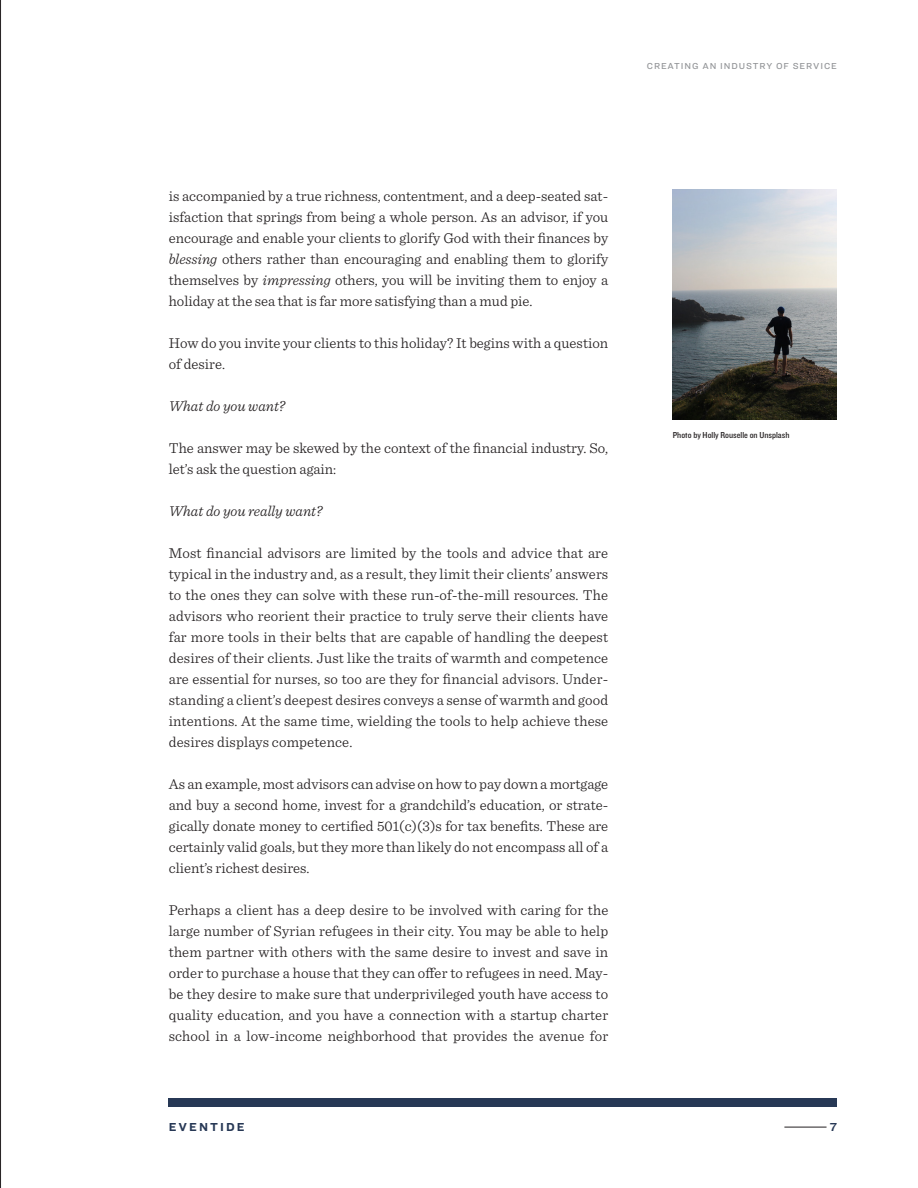
<style>
.page{position:relative;width:918px;height:1188px;background:#fff}
.page>*{position:absolute;margin:0;border:0;box-sizing:border-box;transform-origin:0 0}
.t1{font:300 15px/21px "Sentinel";color:#231f20;text-align:justify}
.t2{font:italic 300 15px "Sentinel";color:#231f20}
.t3{font:700 12px "Ringside";letter-spacing:.17em;color:#273855}
.t4{font:12px "Ringside Regular Semi";color:#273855}
.t5{font:9px "Knockout HTF30 Junior Welterwt";color:#231f20}
.t6{font:500 9px "Ringside";letter-spacing:.1em;color:#939598}
.s1{font-style:italic}
</style>
<div class="page">
<hr style="left:784px;top:1127px;width:43px;height:1px;background:#231f20">
<hr style="left:0;top:0;width:1px;height:1188px;background:#231f20">
<div style="left:169px;top:1098px;width:668px;height:9px;background:#273855"></div>
<img style="left:673px;top:189px;width:164px;height:230px">
<p class="t6" style="left:647px;top:59px;width:191px">CREATING AN INDUSTRY OF SERVICE</p>
<p class="t1" style="left:169px;top:184px;width:441px">is accompanied by a true richness, contentment, and a deep-seated sat&shy;isfaction that springs from being a whole person. As an advisor, if you encourage and enable your clients to glorify God with their finances by <span class="s1">blessing</span> others rather than encouraging and enabling them to glorify themselves by <span class="s1">impressing</span> others, you will be inviting them to enjoy a holiday at the sea that is far more satisfying than a mud pie.</p>
<p class="t1" style="left:169px;top:331px;width:441px">How do you invite your clients to this holiday? It begins with a question of desire.</p>
<p class="t2" style="left:169px;top:395px;width:118px">What do you want?</p>
<p class="t1" style="left:169px;top:436px;width:441px">The answer may be skewed by the context of the financial industry. So, let’s ask the question again:</p>
<p class="t2" style="left:169px;top:500px;width:155px">What do you really want?</p>
<p class="t1" style="left:169px;top:541px;width:441px">Most financial advisors are limited by the tools and advice that are typical in the industry and, as a result, they limit their clients’ answers to the ones they can solve with these run-of-the-mill resources. The advisors who reorient their practice to truly serve their clients have far more tools in their belts that are capable of handling the deepest desires of their clients. Just like the traits of warmth and competence are essential for nurses, so too are they for financial advisors. Under&shy;standing a client’s deepest desires conveys a sense of warmth and good intentions. At the same time, wielding the tools to help achieve these desires displays competence.</p>
<p class="t1" style="left:169px;top:772px;width:441px">As an example, most advisors can advise on how to pay down a mortgage and buy a second home, invest for a grandchild’s education, or strate&shy;gically donate money to certified 501(c)(3)s for tax benefits. These are certainly valid goals, but they more than likely do not encompass all of a client’s richest desires.</p>
<p class="t1" style="left:169px;top:898px;width:441px">Perhaps a client has a deep desire to be involved with caring for the large number of Syrian refugees in their city. You may be able to help them partner with others with the same desire to invest and save in order to purchase a house that they can offer to refugees in need. May&shy;be they desire to make sure that underprivileged youth have access to quality education, and you have a connection with a startup charter school in a low-income neighborhood that provides the avenue for</p>
<p class="t5" style="left:673px;top:431px;width:118px">Photo by Holly Rouselle on Unsplash</p>
<p class="t3" style="left:169px;top:1118px;width:77px">EVENTIDE</p>
<p class="t4" style="left:830px;top:1118px;width:9px">7</p>
</div>
